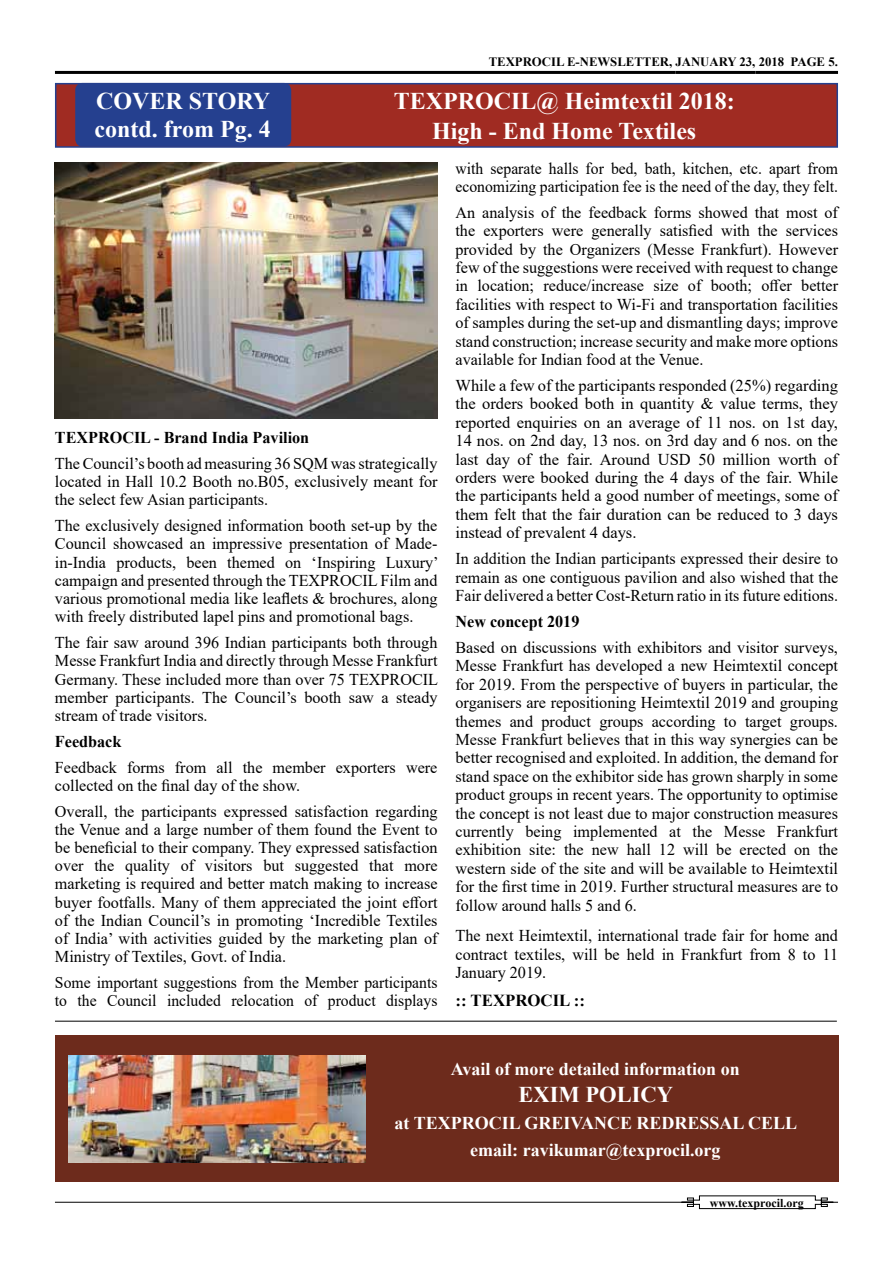
<style>
.page{position:relative;width:893px;height:1263px;background:#fff}
.page>*{position:absolute;margin:0;border:0;box-sizing:border-box;transform-origin:0 0}
.t1{font:700 24px/28.8px "Times New Roman";color:#fff}
.t2{font:700 22.5px "Times New Roman";color:#fff}
.t3{font:700 18px/27px "Times New Roman";color:#fff;text-align:center}
.t4{font:700 16.8px "Times New Roman";color:#000}
.t5{font:16.5px/18.5px "Times New Roman";color:#000;text-align:justify}
.t6{font:16.5px/18.1px "Times New Roman";color:#000;scale:.95 1}
.t7{font:700 16.5px "Times New Roman";color:#000}
.t8{font:700 12.75px "Times New Roman";color:#000}
.t9{font:700 12px "Times New Roman";color:#000}
</style>
<div class="page">
<hr style="left:55px;top:1202px;width:783px;height:1px;background:#000">
<svg style="left:681px;top:1195px;width:153px;height:14px"></svg>
<hr style="left:55px;top:71px;width:621px;height:3px;background:#000">
<hr style="left:676px;top:71px;width:79px;height:3px;background:#000">
<hr style="left:755px;top:71px;width:83px;height:3px;background:#000">
<div style="left:55px;top:83px;width:783px;height:65px;background:#a02b22;border:2px solid #25408f"></div>
<div style="left:76px;top:84px;width:214px;height:62px;background:#25408f;border-radius:7px"></div>
<div style="left:75px;top:83px;width:216px;height:64px;border:2px solid #25408f;border-radius:7px"></div>
<hr style="left:55px;top:1021px;width:782px;height:1px;background:#000">
<div style="left:55px;top:1036px;width:784px;height:146px;background:#6d2b1c"></div>
<img style="left:68px;top:1055px;width:297px;height:107px">
<img style="left:55px;top:162px;width:382px;height:256px">
<p class="t8" style="left:489px;top:53px;width:351px">TEXPROCIL E-NEWSLETTER, JANUARY 23, 2018 PAGE 5.</p>
<h1 class="t1" style="left:95px;top:85px;width:178px">COVER STORY contd. from Pg. 4</h1>
<h1 class="t1" style="left:394px;top:85px;width:342px;line-height:30px;text-align:center">TEXPROCIL@ Heimtextil 2018:<br>High - End Home Textiles</h1>
<p class="t7" style="left:55px;top:426px;width:256px">TEXPROCIL - Brand India Pavilion</p>
<p class="t5" style="left:55px;top:454px;width:384px">The Council’s booth ad measuring 36 SQM was strategically located in Hall 10.2 Booth no.B05, exclusively meant for the select few Asian participants.</p>
<p class="t5" style="left:55px;top:516px;width:385px">The exclusively designed information booth set-up by the Council showcased an impressive presentation of Made&shy;in-India products, been themed on ‘Inspiring Luxury’ campaign and presented through the TEXPROCIL Film and various promotional media like leaflets &amp; brochures, along with freely distributed lapel pins and promotional bags.</p>
<p class="t5" style="left:55px;top:633px;width:385px">The fair saw around 396 Indian participants both through Messe Frankfurt India and directly through Messe Frankfurt Germany. These included more than over 75 TEXPROCIL member participants. The Council’s booth saw a steady stream of trade visitors.</p>
<p class="t7" style="left:55px;top:729px;width:68px">Feedback</p>
<p class="t5" style="left:55px;top:757px;width:384px">Feedback forms from all the member exporters were collected on the final day of the show.</p>
<p class="t5" style="left:55px;top:801px;width:384px">Overall, the participants expressed satisfaction regarding the Venue and a large number of them found the Event to be beneficial to their company. They expressed satisfaction over the quality of visitors but suggested that more marketing is required and better match making to increase buyer footfalls. Many of them appreciated the joint effort of the Indian Council’s in promoting ‘Incredible Textiles of India’ with activities guided by the marketing plan of Ministry of Textiles, Govt. of India.</p>
<p class="t6" style="left:55px;top:973px;width:404px">Some important suggestions from the Member participants to the Council included relocation of product displays</p>
<p class="t6" style="left:455px;top:158px;width:404px">with separate halls for bed, bath, kitchen, etc. apart from economizing participation fee is the need of the day, they felt.</p>
<p class="t5" style="left:455px;top:203px;width:384px">An analysis of the feedback forms showed that most of the exporters were generally satisfied with the services provided by the Organizers (Messe Frankfurt). However few of the suggestions were received with request to change in location; reduce/increase size of booth; offer better facilities with respect to Wi-Fi and transportation facilities of samples during the set-up and dismantling days; improve stand construction; increase security and make more options available for Indian food at the Venue.</p>
<p class="t5" style="left:455px;top:376px;width:384px">While a few of the participants responded (25%) regarding the orders booked both in quantity &amp; value terms, they reported enquiries on an average of 11 nos. on 1st day, 14 nos. on 2nd day, 13 nos. on 3rd day and 6 nos. on the last day of the fair. Around USD 50 million worth of orders were booked during the 4 days of the fair. While the participants held a good number of meetings, some of them felt that the fair duration can be reduced to 3 days instead of prevalent 4 days.</p>
<p class="t5" style="left:455px;top:549px;width:384px">In addition the Indian participants expressed their desire to remain as one contiguous pavilion and also wished that the Fair delivered a better Cost-Return ratio in its future editions.</p>
<p class="t7" style="left:455px;top:609px;width:125px">New concept 2019</p>
<p class="t5" style="left:455px;top:638px;width:384px">Based on discussions with exhibitors and visitor surveys, Messe Frankfurt has developed a new Heimtextil concept for 2019. From the perspective of buyers in particular, the organisers are repositioning Heimtextil 2019 and grouping themes and product groups according to target groups.<br>Messe Frankfurt believes that in this way synergies can be better recognised and exploited. In addition, the demand for stand space on the exhibitor side has grown sharply in some product groups in recent years. The opportunity to optimise the concept is not least due to major construction measures currently being implemented at the Messe Frankfurt exhibition site: the new hall 12 will be erected on the western side of the site and will be available to Heimtextil for the first time in 2019. Further structural measures are to follow around halls 5 and 6.</p>
<p class="t5" style="left:455px;top:925px;width:384px">The next Heimtextil, international trade fair for home and contract textiles, will be held in Frankfurt from 8 to 11<br>January 2019.</p>
<p class="t4" style="left:455px;top:989px;width:131px">:: TEXPROCIL ::</p>
<p class="t3" style="left:451px;top:1054px;width:290px">Avail of more detailed information on</p>
<h2 class="t2" style="left:519px;top:1078px;width:156px">EXIM POLICY</h2>
<p class="t3" style="left:395px;top:1108px;width:404px">at TEXPROCIL GREIVANCE REDRESSAL CELL email: ravikumar@texprocil.org</p>
<p class="t9" style="left:710px;top:1194px;width:95px">www.texprocil.org</p>
</div>
